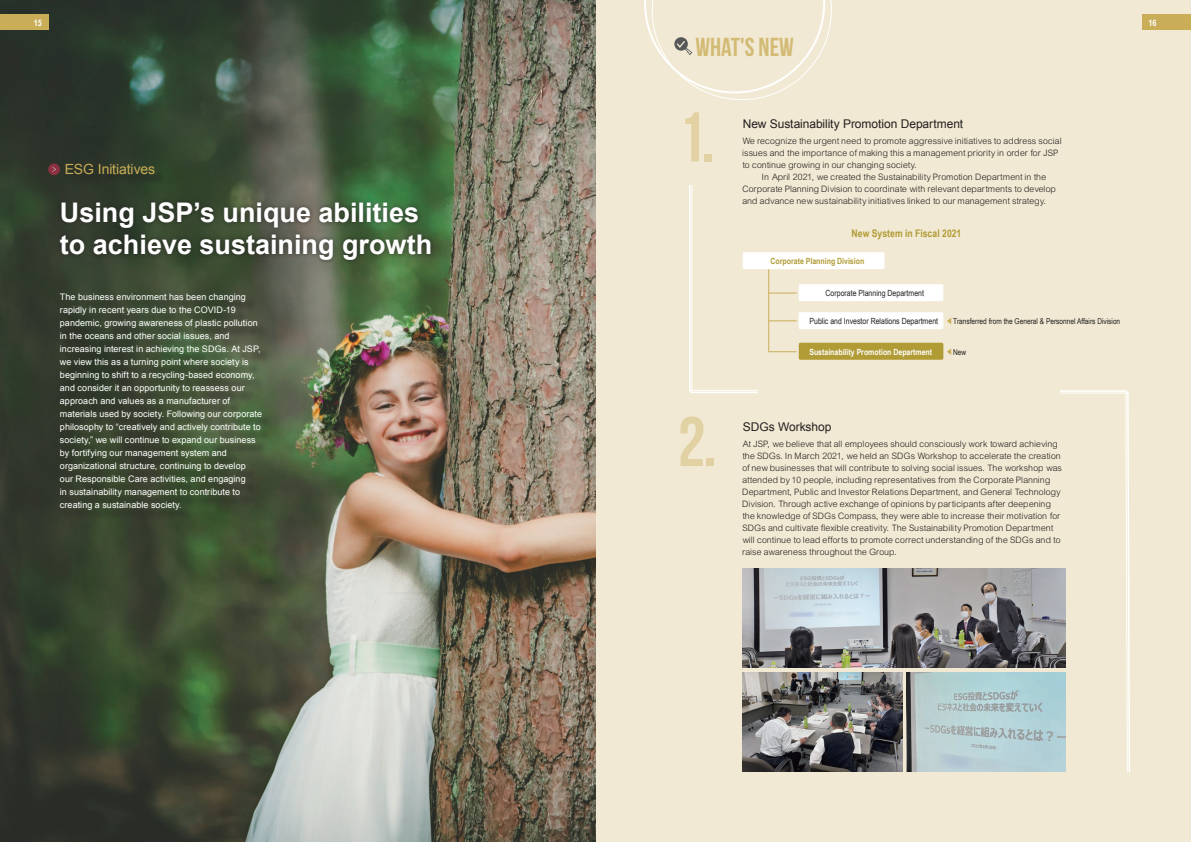
<style>
.page{position:relative;width:1191px;height:842px;background:#f1e9d3}
.page>*{position:absolute;margin:0;border:0;box-sizing:border-box;transform-origin:0 0}
.t1{font:70px "Bebas Neue";color:#e2d1a3}
.t2{font:700 27px/32px "Arial";color:#fff}
.t3{font:26px "Bebas Neue";color:#d3bb76}
.t4{font:14px "Arial";letter-spacing:-.01em;color:#c9ae57}
.t5{font:12px "Arial";letter-spacing:-.005em;color:#231f20}
.t6{font:700 10.5px "Arial Narrow";letter-spacing:.005em;color:#b19b35}
.t7{font:9.5px/12px "Arial Lgt";letter-spacing:.005em;color:#231f20}
.t8{font:9px/13px "Arial";letter-spacing:.005em;color:#fff}
.t9{font:700 9px "Arial Narrow";color:#fff}
.t10{font:8.5px "Arial Narrow";color:#231f20}
.t11{font:700 8.5px "Arial Narrow";color:#fff}
.t12{font:700 8.5px "Arial Narrow";color:#b19b35}
.t13{font:8px "Arial Narrow";color:#231f20}
</style>
<div class="page">
<img style="left:0;top:0;width:595px;height:842px">
<div style="left:1142px;top:14px;width:49px;height:16px;background:#c9ae57"></div>
<div style="left:0;top:14px;width:48px;height:16px;background:#c9ae57"></div>
<div style="left:62px;top:295px;width:212px;height:227px;background:#231f20;opacity:.75"></div>
<div style="left:68px;top:165px;width:99px;height:21px;background:#231f20;opacity:.75"></div>
<div style="left:55px;top:197px;width:381px;height:68px;background:#231f20;opacity:.75"></div>
<svg style="left:48px;top:163px;width:12px;height:12px"></svg>
<img style="left:742px;top:569px;width:324px;height:99px">
<img style="left:742px;top:672px;width:160px;height:99px">
<img style="left:906px;top:672px;width:160px;height:99px">
<hr style="left:1059px;top:390px;width:68px;height:2px;background:#fff">
<hr style="left:1059px;top:393px;width:68px;height:1px;background:#fff">
<svg style="left:1125px;top:390px;width:5px;height:383px"></svg>
<hr style="left:690px;top:392px;width:68px;height:1px;background:#fff">
<hr style="left:690px;top:390px;width:68px;height:1px;background:#fff">
<hr style="left:689px;top:185px;width:1px;height:207px;background:#fff">
<hr style="left:691px;top:185px;width:1px;height:207px;background:#fff">
<hr style="left:768px;top:265px;width:1px;height:87px;background:#c9ae57">
<svg style="left:768px;top:352px;width:28px;height:1px"></svg>
<svg style="left:768px;top:321px;width:28px;height:1px"></svg>
<svg style="left:768px;top:293px;width:28px;height:1px"></svg>
<div style="left:798px;top:284px;width:145px;height:17px;background:#fff;border-radius:2px"></div>
<div style="left:742px;top:252px;width:142px;height:17px;background:#fff;border-radius:2px"></div>
<div style="left:798px;top:312px;width:145px;height:17px;background:#fff;border-radius:2px"></div>
<div style="left:798px;top:343px;width:145px;height:17px;background:#b19b35;border-radius:2px"></div>
<svg style="left:644px;top:0;width:188px;height:100px"></svg>
<svg style="left:947px;top:318px;width:4px;height:6px"></svg>
<svg style="left:947px;top:349px;width:4px;height:6px"></svg>
<p class="t9" style="left:34px;top:16px;width:9px">15</p>
<p class="t9" style="left:1148px;top:16px;width:10px">16</p>
<h3 class="t4" style="left:65px;top:160px;width:92px">ESG Initiatives</h3>
<h2 class="t2" style="left:60px;top:197px;width:374px">Using JSP’s unique abilities to achieve sustaining growth</h2>
<p class="t8" style="left:60px;top:290px;width:204px">The business environment has been changing rapidly in recent years due to the COVID-19 pandemic, growing awareness of plastic pollution in the oceans and other social issues, and increasing interest in achieving the SDGs. At JSP, we view this as a turning point where society is beginning to shift to a recycling-based economy, and consider it an opportunity to reassess our approach and values as a manufacturer of materials used by society. Following our corporate philosophy to “creatively and actively contribute to society,” we will continue to expand our business by fortifying our management system and organizational structure, continuing to develop<br>our Responsible Care activities, and engaging<br>in sustainability management to contribute to creating a sustainable society.</p>
<h3 class="t3" style="left:695px;top:33px;width:100px">WHAT'S NEW</h3>
<h1 class="t1" style="left:677px;top:99px;width:39px">1.</h1>
<h1 class="t1" style="left:677px;top:403px;width:41px">2.</h1>
<p class="t5" style="left:742px;top:116px;width:222px">New Sustainability Promotion Department</p>
<p class="t7" style="left:742px;top:135px;width:321px">We recognize the urgent need to promote aggressive initiatives to address social</p>
<p class="t7" style="left:742px;top:147px;width:318px">issues and the importance of making this a management priority in order for JSP</p>
<p class="t7" style="left:742px;top:159px;width:176px">to continue growing in our changing society.</p>
<p class="t7" style="left:762px;top:171px;width:286px">In April 2021, we created the Sustainability Promotion Department in the</p>
<p class="t7" style="left:742px;top:183px;width:315px">Corporate Planning Division to coordinate with relevant departments to develop</p>
<p class="t7" style="left:742px;top:195px;width:306px">and advance new sustainability initiatives linked to our management strategy.</p>
<p class="t6" style="left:851px;top:226px;width:111px">New System in Fiscal 2021</p>
<p class="t12" style="left:770px;top:255px;width:95px">Corporate Planning Division</p>
<p class="t10" style="left:825px;top:287px;width:100px">Corporate Planning Department</p>
<p class="t10" style="left:809px;top:315px;width:130px">Public and Investor Relations Department</p>
<p class="t11" style="left:809px;top:345px;width:124px">Sustainability Promotion Department</p>
<p class="t13" style="left:953px;top:315px;width:169px">Transferred from the General &amp; Personnel Affairs Division</p>
<p class="t13" style="left:953px;top:346px;width:15px">New</p>
<p class="t5" style="left:742px;top:419px;width:90px">SDGs Workshop</p>
<p class="t7" style="left:742px;top:438px;width:321px">At JSP, we believe that all employees should consciously work toward achieving the SDGs. In March 2021, we held an SDGs Workshop to accelerate the creation of new businesses that will contribute to solving social issues. The workshop was attended by 10 people, including representatives from the Corporate Planning Department, Public and Investor Relations Department, and General Technology Division. Through active exchange of opinions by participants after deepening the knowledge of SDGs Compass, they were able to increase their motivation for SDGs and cultivate flexible creativity. The Sustainability Promotion Department will continue to lead efforts to promote correct understanding of the SDGs and to raise awareness throughout the Group.</p>
</div>
